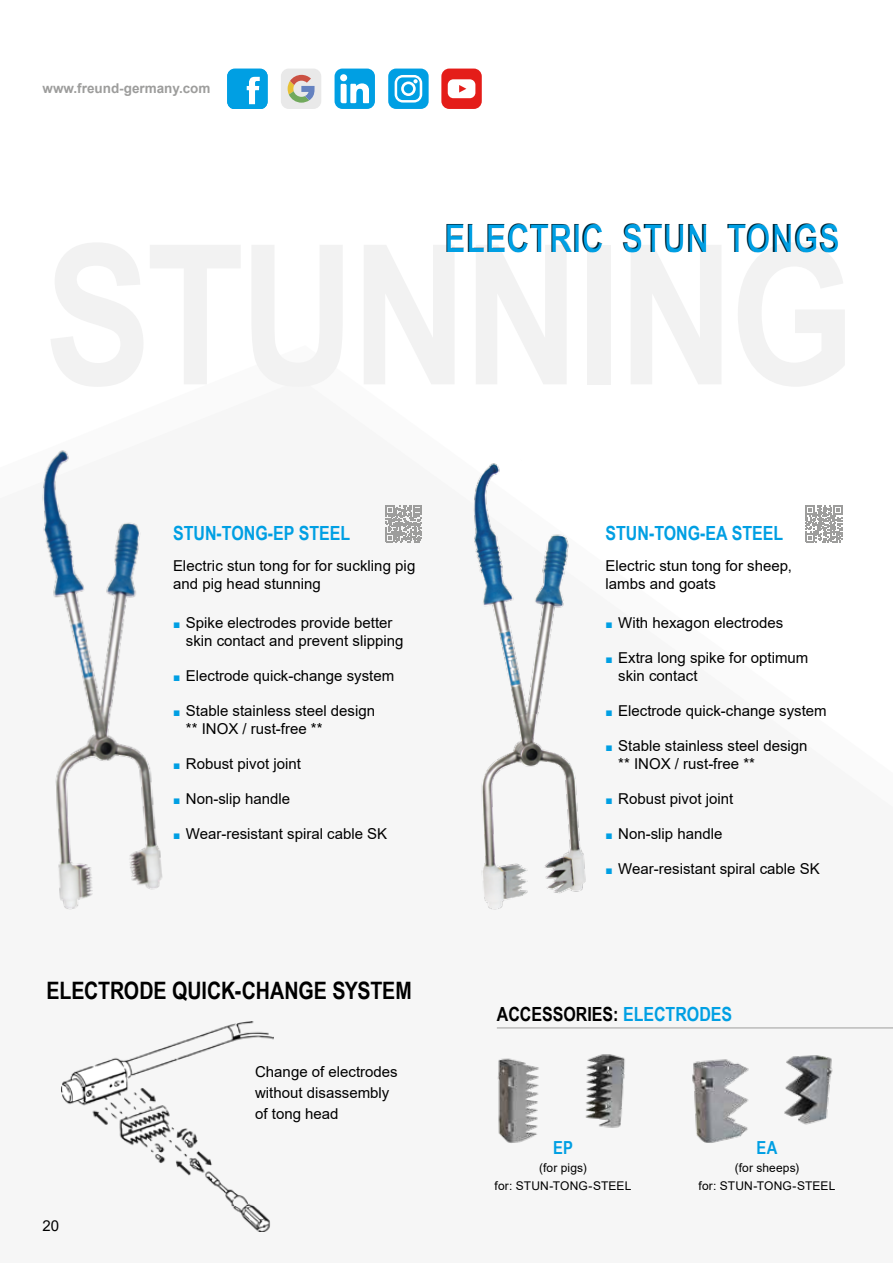
<style>
.page{position:relative;width:893px;height:1263px;background:#fff}
.page>*{position:absolute;margin:0;border:0;box-sizing:border-box;transform-origin:0 0}
.t1{font:700 39px "Arial Narrow";color:#009fe3}
.t2{font:700 24px "Arial Narrow";letter-spacing:-.005em;color:#000}
.t3{font:700 19.5px "Arial Narrow";color:#009fe3}
.t4{font:700 19.5px "Arial Narrow";color:#000}
.t5{font:700 18px "Arial Narrow";color:#009fe3}
.t6{font:15px/18px "Arial";color:#000}
.t7{font:700 13.5px "Arial";color:#9d9d9c}
.t8{font:12px/18.3px "Arial";letter-spacing:.01em;color:#000;text-align:center}
.s1{font-size:12px;color:#009fe3}
.s2{color:#009fe3}
</style>
<div class="page">
<div style="left:281px;top:69px;width:40px;height:40px;background:#e9e9e9;border-radius:8px"></div>
<svg style="left:288px;top:75px;width:27px;height:28px"></svg>
<div style="left:335px;top:69px;width:40px;height:40px;background:#009fe3;border-radius:8px"></div>
<div style="left:340px;top:74px;width:7px;height:7px;background:#fff;border-radius:50%"></div>
<svg style="left:341px;top:83px;width:28px;height:20px"></svg>
<svg style="left:227px;top:69px;width:41px;height:40px;background:#28aee7"></svg>
<svg style="left:388px;top:69px;width:41px;height:40px"></svg>
<div style="left:404px;top:84px;width:9px;height:9px;background:#009fe3;border-radius:50%"></div>
<div style="left:441px;top:69px;width:41px;height:40px;background:#e41d19;border-radius:8px"></div>
<div style="left:448px;top:79px;width:27px;height:19px;background:#fff;border-radius:6px"></div>
<svg style="left:459px;top:85px;width:7px;height:8px"></svg>
<img style="left:61px;top:1021px;width:212px;height:210px">
<img style="left:497px;top:1054px;width:129px;height:90px">
<img style="left:692px;top:1055px;width:141px;height:89px">
<svg style="left:805px;top:506px;width:37px;height:36px"></svg>
<svg style="left:385px;top:506px;width:37px;height:36px"></svg>
<img style="left:473px;top:463px;width:113px;height:447px">
<img style="left:42px;top:450px;width:121px;height:460px">
<hr style="left:497px;top:1028px;width:396px;height:1px;background:#9d9d9c">
<p class="t7" style="left:43px;top:79px;width:170px">www.freund-germany.com</p>
<h1 class="t1" style="left:444px;top:209px;width:397px">ELECTRIC STUN TONGS</h1>
<h3 class="t3" style="left:173px;top:518px;width:179px">STUN-TONG-EP STEEL</h3>
<p class="t6" style="left:173px;top:556px;width:244px">Electric stun tong for for suckling pig and pig head stunning</p>
<p class="t6" style="left:186px;top:614px;width:219px;text-indent:-13px"><span class="s1">■</span> Spike electrodes provide better skin contact and prevent slipping</p>
<p class="t6" style="left:173px;top:667px;width:223px"><span class="s1">■</span> Electrode quick-change system</p>
<p class="t6" style="left:186px;top:702px;width:191px;text-indent:-13px"><span class="s1">■</span> Stable stainless steel design ** INOX / rust-free **</p>
<p class="t6" style="left:173px;top:755px;width:129px"><span class="s1">■</span> Robust pivot joint</p>
<p class="t6" style="left:173px;top:790px;width:118px"><span class="s1">■</span> Non-slip handle</p>
<p class="t6" style="left:173px;top:825px;width:216px"><span class="s1">■</span> Wear-resistant spiral cable SK</p>
<h2 class="t2" style="left:46px;top:973px;width:367px">ELECTRODE QUICK-CHANGE SYSTEM</h2>
<p class="t6" style="left:43px;top:1217px;width:18px">20</p>
<p class="t6" style="left:255px;top:1061px;width:144px;line-height:21px">Change of electrodes without disassembly of tong head</p>
<h3 class="t3" style="left:605px;top:518px;width:179px">STUN-TONG-EA STEEL</h3>
<p class="t6" style="left:605px;top:556px;width:188px">Electric stun tong for sheep, lambs and goats</p>
<p class="t6" style="left:605px;top:614px;width:179px"><span class="s1">■</span> With hexagon electrodes</p>
<p class="t6" style="left:618px;top:649px;width:192px;text-indent:-13px"><span class="s1">■</span> Extra long spike for optimum skin contact</p>
<p class="t6" style="left:605px;top:702px;width:223px"><span class="s1">■</span> Electrode quick-change system</p>
<p class="t6" style="left:618px;top:737px;width:191px;text-indent:-13px"><span class="s1">■</span> Stable stainless steel design ** INOX / rust-free **</p>
<p class="t6" style="left:605px;top:790px;width:129px"><span class="s1">■</span> Robust pivot joint</p>
<p class="t6" style="left:605px;top:825px;width:118px"><span class="s1">■</span> Non-slip handle</p>
<p class="t6" style="left:605px;top:860px;width:216px"><span class="s1">■</span> Wear-resistant spiral cable SK</p>
<h3 class="t4" style="left:497px;top:999px;width:237px">ACCESSORIES: <span class="s2">ELECTRODES</span></h3>
<p class="t5" style="left:553px;top:1133px;width:21px">EP</p>
<p class="t8" style="left:495px;top:1158px;width:138px">(for pigs)<br>for: STUN-TONG-STEEL</p>
<p class="t5" style="left:757px;top:1133px;width:22px">EA</p>
<p class="t8" style="left:699px;top:1158px;width:138px">(for sheeps)<br>for: STUN-TONG-STEEL</p>
</div>
